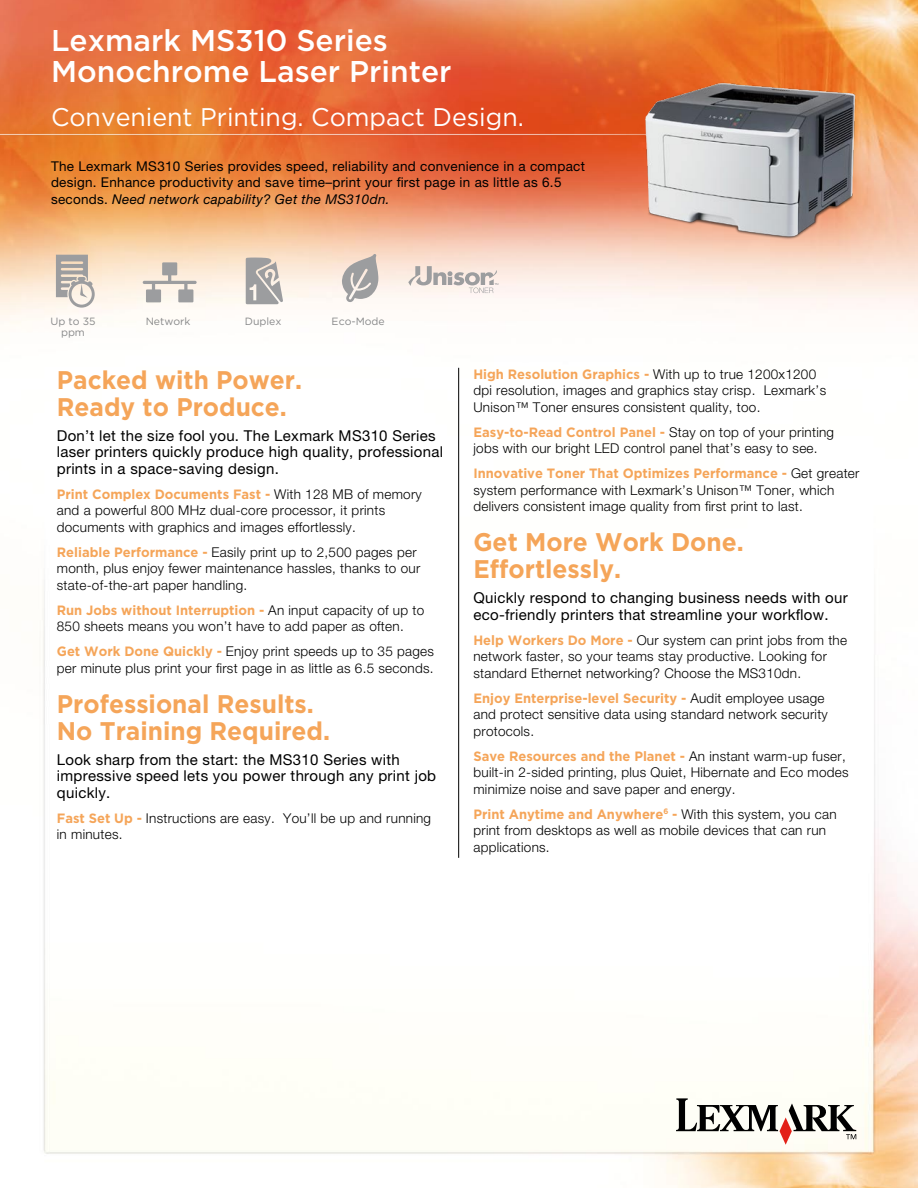
<style>
.page{position:relative;width:918px;height:1188px;background:#fff}
.page>*{position:absolute;margin:0;border:0;box-sizing:border-box;transform-origin:0 0}
.t1{font:500 30px/31.5px "Gotham";color:#fff}
.t2{font:700 25.5px/27px "Gotham";color:#f5a559;scale:.96 1}
.t3{font:25.5px "Gotham";color:#fff}
.t4{font:15px/16.5px "Helvetica Neue LT Pro";letter-spacing:.02em;color:#000}
.t5{font:13.8px "Helvetica Neue LT Std";color:#9c9d9f}
.t6{font:300 13.5px/16.5px "Helvetica Neue LT Pro";letter-spacing:.02em;color:#000}
.t7{font:700 13.5px "Gotham";color:#f5a559;scale:.96 1}
.t8{font:13.5px/16.5px "Helvetica Neue LT Pro";letter-spacing:.02em;color:#000}
.t9{font:10.5px/11.2px "Gotham";color:#878889;text-align:center}
.s1{font-style:italic}
.s2{font-family:"Helvetica Neue LT Pro";font-weight:300;color:#000}
.s3{font-family:"Gotham";font-weight:700;color:#f5a559}
</style>
<div class="page">
<img style="left:0;top:0;width:918px;height:1188px">
<img style="left:0;top:130px;width:918px;height:23px">
<svg style="left:408px;top:266px;width:90px;height:27px;background:#dfd5d0"></svg>
<svg style="left:342px;top:254px;width:36px;height:49px;background:#c2bcb9"></svg>
<svg style="left:143px;top:262px;width:54px;height:40px;background:#d9d0c7"></svg>
<svg style="left:246px;top:258px;width:37px;height:46px;background:#b5b2b0"></svg>
<svg style="left:676px;top:1098px;width:180px;height:47px"></svg>
<img style="left:636px;top:75px;width:229px;height:169px">
<hr style="left:458px;top:368px;width:1px;height:490px;background:#000">
<svg style="left:56px;top:255px;width:39px;height:53px;background:#cac3bc"></svg>
<h1 class="t1" style="left:51px;top:23px;width:402px">Lexmark MS310 Series<br>Monochrome Laser Printer</h1>
<h2 class="t3" style="left:51px;top:103px;width:474px">Convenient Printing. Compact Design.</h2>
<p class="t8" style="left:51px;top:157px;width:535px">The Lexmark MS310 Series provides speed, reliability and convenience in a compact design. Enhance productivity and save time–print your first page in as little as 6.5 seconds. <span class="s1">Need network capability? Get the MS310dn.</span></p>
<p class="t5" style="left:32px;top:313px;width:81px">Up to 35ppm</p>
<p class="t5" style="left:150px;top:313px;width:52px">Network</p>
<p class="t5" style="left:240px;top:313px;width:64px">Eco-mode</p>
<p class="t5" style="left:335px;top:313px;width:50px">Security</p>
<p class="t9" style="left:50px;top:315px;width:47px">Up to 35 ppm</p>
<p class="t9" style="left:332px;top:315px;width:55px">Eco-Mode</p>
<p class="t9" style="left:146px;top:315px;width:46px">Network</p>
<p class="t9" style="left:245px;top:315px;width:38px">Duplex</p>
<h2 class="t2" style="left:57px;top:366px;width:257px">Packed with Power.<br>Ready to Produce.</h2>
<p class="t4" style="left:57px;top:427px;width:388px">Don’t let the size fool you. The Lexmark MS310 Series laser printers quickly produce high quality, professional prints in a space-saving design.</p>
<p class="t7" style="left:57px;top:486px;width:382px">Print Complex Documents Fast - <span class="s2">With 128 MB of memory</span></p>
<p class="t6" style="left:57px;top:502px;width:330px">and a powerful 800 MHz dual-core processor, it prints documents with graphics and images effortlessly.</p>
<p class="t6" style="left:57px;top:544px;width:365px"><span class="s3">Reliable Performance -</span> Easily print up to 2,500 pages per month, plus enjoy fewer maintenance hassles, thanks to our state-of-the-art paper handling.</p>
<p class="t7" style="left:57px;top:602px;width:384px">Run Jobs without Interruption - <span class="s2">An input capacity of up to</span></p>
<p class="t6" style="left:57px;top:614px;width:379px;line-height:25px">850 sheets means you won’t have to add paper as often.<br><span class="s3">Get Work Done Quickly -</span> Enjoy print speeds up to 35 pages</p>
<p class="t6" style="left:57px;top:660px;width:378px">per minute plus print your first page in as little as 6.5 seconds.</p>
<h2 class="t2" style="left:57px;top:689px;width:286px">Professional Results.<br>No Training Required.</h2>
<p class="t4" style="left:57px;top:751px;width:381px">Look sharp from the start: the MS310 Series with impressive speed lets you power through any print job quickly.</p>
<p class="t6" style="left:57px;top:809px;width:376px"><span class="s3">Fast Set Up -</span> Instructions are easy. You’ll be up and running in minutes.</p>
<p class="t7" style="left:473px;top:366px;width:359px">High Resolution Graphics - <span class="s2">With up to true 1200x1200</span></p>
<p class="t6" style="left:473px;top:382px;width:354px">dpi resolution, images and graphics stay crisp. Lexmark’s<br>Unison™ Toner ensures consistent quality, too.</p>
<p class="t7" style="left:473px;top:424px;width:377px">Easy-to-Read Control Panel - <span class="s2">Stay on top of your printing</span></p>
<p class="t6" style="left:473px;top:440px;width:346px">jobs with our bright LED control panel that’s easy to see.</p>
<p class="t7" style="left:473px;top:466px;width:404px">Innovative Toner That Optimizes Performance - <span class="s2">Get greater</span></p>
<p class="t6" style="left:473px;top:482px;width:362px">system performance with Lexmark’s Unison™ Toner, which delivers consistent image quality from first print to last.</p>
<h2 class="t2" style="left:473px;top:528px;width:283px">Get More Work Done.<br>Effortlessly.</h2>
<p class="t4" style="left:473px;top:589px;width:376px">Quickly respond to changing business needs with our eco-friendly printers that streamline your workflow.</p>
<p class="t6" style="left:473px;top:631px;width:375px"><span class="s3">Help Workers Do More -</span> Our system can print jobs from the network faster, so your teams stay productive. Looking for standard Ethernet networking? Choose the MS310dn.</p>
<p class="t7" style="left:473px;top:690px;width:367px">Enjoy Enterprise-level Security - <span class="s2">Audit employee usage</span></p>
<p class="t6" style="left:473px;top:706px;width:356px">and protect sensitive data using standard network security protocols.</p>
<p class="t7" style="left:473px;top:748px;width:389px">Save Resources and the Planet - <span class="s2">An instant warm-up fuser,</span></p>
<p class="t6" style="left:473px;top:764px;width:377px">built-in 2-sided printing, plus Quiet, Hibernate and Eco modes minimize noise and save paper and energy.</p>
<p class="t7" style="left:473px;top:806px;width:380px">Print Anytime and Anywhere<sup>6</sup> - <span class="s2">With this system, you can</span></p>
<p class="t6" style="left:473px;top:822px;width:354px">print from desktops as well as mobile devices that can run applications.</p>
</div>
